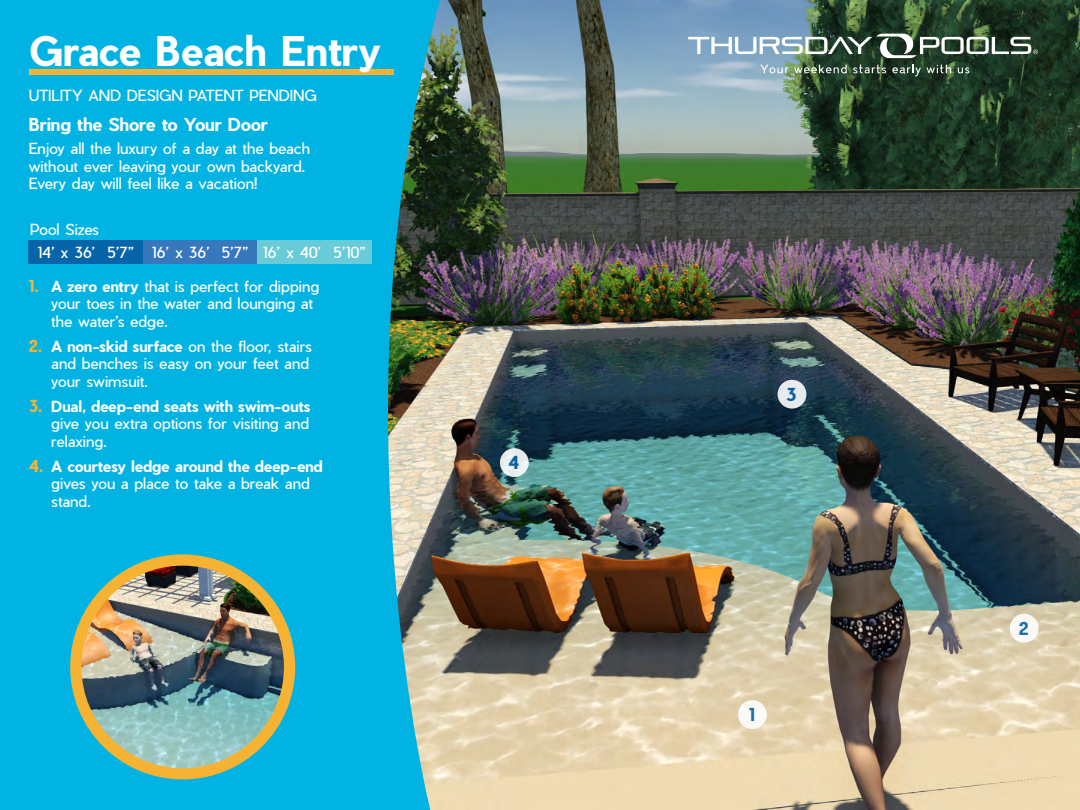
<style>
.page{position:relative;width:1080px;height:810px;background:#fff}
.page>*{position:absolute;margin:0;border:0;box-sizing:border-box;transform-origin:0 0}
.t1{font:700 40px "Pier Sans";color:#fff}
.t2{font:700 17.5px "Pier Sans";letter-spacing:-.005em;color:#fff}
.t3{font:700 17.5px "Pier Sans";color:#0664a8}
.t4{font:15px/17.5px "Pier Sans";color:#fff}
.s1{font-weight:700;font-size:16.25px;color:#f6b333}
.s2{font-weight:700}
</style>
<div class="page">
<img style="left:442px;top:0;width:638px;height:810px">
<svg style="left:0;top:0;width:442px;height:810px;background:#0daed6"></svg>
<div style="left:738px;top:700px;width:29px;height:29px;background:#fcfaf6;border-radius:50%"></div>
<div style="left:1010px;top:614px;width:29px;height:29px;background:#fbf9f6;border-radius:50%"></div>
<div style="left:500px;top:448px;width:29px;height:29px;background:#e7eced;border-radius:50%"></div>
<div style="left:778px;top:380px;width:28px;height:29px;background:#e8eaec;border-radius:50%"></div>
<div style="left:70px;top:554px;width:225px;height:225px;background:#f6b333;border-radius:50%"></div>
<div style="left:29px;top:69px;width:365px;height:6px;background:#f6b333"></div>
<img style="left:81px;top:566px;width:203px;height:202px;border-radius:101px">
<div style="left:29px;top:241px;width:114px;height:23px;background:#0664a8"></div>
<div style="left:143px;top:241px;width:114px;height:23px;background:#3777bc"></div>
<div style="left:257px;top:241px;width:115px;height:23px;background:#69cad8"></div>
<svg style="left:760px;top:65px;width:87px;height:9px"></svg>
<svg style="left:853px;top:65px;width:33px;height:8px"></svg>
<svg style="left:892px;top:64px;width:59px;height:12px"></svg>
<svg style="left:958px;top:67px;width:12px;height:7px"></svg>
<svg style="left:688px;top:34px;width:350px;height:24px"></svg>
<p class="t1" style="left:29px;top:24px;width:354px">Grace Beach Entry</p>
<p class="t4" style="left:29px;top:86px;width:289px">UTILITY AND DESIGN PATENT PENDING</p>
<p class="t2" style="left:29px;top:112px;width:241px">Bring the Shore to Your Door</p>
<p class="t4" style="left:29px;top:140px;width:283px">Enjoy all the luxury of a day at the beach without ever leaving your own backyard.<br>Every day will feel like a vacation!</p>
<p class="t4" style="left:30px;top:221px;width:70px">Pool Sizes</p>
<p class="t4" style="left:38px;top:244px;width:98px">14’ x 36’ 5’7”</p>
<p class="t4" style="left:152px;top:244px;width:98px">16’ x 36’ 5’7”</p>
<p class="t4" style="left:263px;top:244px;width:105px">16’ x 40’ 5’10”</p>
<p class="t4" style="left:51px;top:277px;width:269px;text-indent:-22px"><span class="s1">1.</span> <span class="s2">A zero entry</span> that is perfect for dipping your toes in the water and lounging at the water’s edge.</p>
<p class="t4" style="left:51px;top:337px;width:262px;text-indent:-22px"><span class="s1">2.</span> <span class="s2">A non-skid surface</span> on the floor, stairs and benches is easy on your feet and your swimsuit.</p>
<p class="t4" style="left:51px;top:397px;width:261px;text-align:justify;text-indent:-22px"><span class="s1">3.</span> <span class="s2">Dual, deep-end seats with swim-outs </span>give you extra options for visiting and relaxing.</p>
<p class="t4" style="left:51px;top:457px;width:273px;text-indent:-22px"><span class="s1">4.</span> <span class="s2">A courtesy ledge around the deep-end </span>gives you a place to take a break and stand.</p>
<p class="t3" style="left:508px;top:451px;width:13px">4</p>
<p class="t3" style="left:786px;top:382px;width:12px">3</p>
<p class="t3" style="left:749px;top:703px;width:7px">1</p>
<p class="t3" style="left:1019px;top:616px;width:11px">2</p>
</div>
